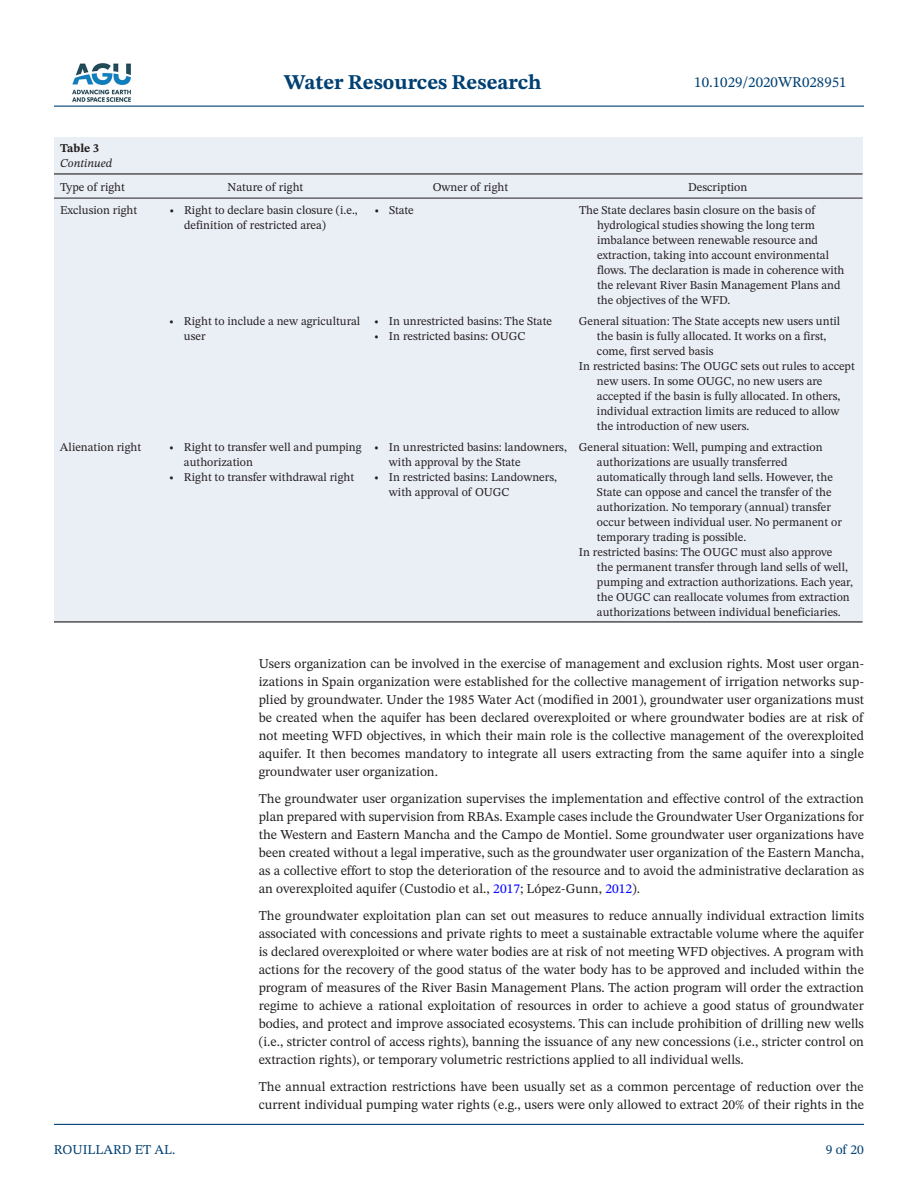
<style>
.page{position:relative;width:918px;height:1188px;background:#fff}
.page>*{position:absolute;margin:0;border:0;box-sizing:border-box;transform-origin:0 0}
.t1{font:700 21px "STIX Two Text";color:#004073}
.t2{font:15px "STIX Two Text";color:#004073}
.t3{font:13.5px/18px "STIX Two Text";color:#231f20;text-align:justify}
.t4{font:13.5px "STIX Two Text";color:#004073}
.t5{font:12px/15px "STIX Two Text";color:#231f20}
.t6{font:italic 12px "STIX Two Text";color:#231f20}
.t7{font:700 12px "STIX Two Text";color:#231f20}
.s1{color:#00f}
</style>
<div class="page">
<hr style="left:54px;top:106px;width:810px;height:1px;background:#004073">
<hr style="left:54px;top:1124px;width:810px;height:1px;background:#004073">
<img style="left:72px;top:63px;width:59px;height:39px">
<div style="left:54px;top:137px;width:808px;height:36px;background:#eaeef5"></div>
<div style="left:54px;top:173px;width:808px;height:449px;background:#eaeef5"></div>
<hr style="left:54px;top:173px;width:109px;height:2px;background:#231f20">
<hr style="left:54px;top:198px;width:109px;height:1px;background:#231f20">
<hr style="left:163px;top:173px;width:205px;height:2px;background:#231f20">
<hr style="left:163px;top:198px;width:205px;height:1px;background:#231f20">
<hr style="left:368px;top:173px;width:205px;height:2px;background:#231f20">
<hr style="left:368px;top:198px;width:205px;height:1px;background:#231f20">
<hr style="left:573px;top:173px;width:289px;height:2px;background:#231f20">
<hr style="left:573px;top:198px;width:289px;height:1px;background:#231f20">
<hr style="left:54px;top:621px;width:109px;height:1px;background:#231f20">
<hr style="left:163px;top:621px;width:205px;height:1px;background:#231f20">
<hr style="left:368px;top:621px;width:205px;height:1px;background:#231f20">
<hr style="left:573px;top:621px;width:289px;height:1px;background:#231f20">
<h1 class="t1" style="left:284px;top:67px;width:259px">Water Resources Research</h1>
<p class="t2" style="left:694px;top:72px;width:154px">10.1029/2020WR028951</p>
<p class="t7" style="left:60px;top:140px;width:41px">Table 3</p>
<p class="t6" style="left:60px;top:155px;width:54px">Continued</p>
<p class="t5" style="left:60px;top:179px;width:67px">Type of right</p>
<p class="t5" style="left:228px;top:179px;width:77px">Nature of right</p>
<p class="t5" style="left:433px;top:179px;width:77px">Owner of right</p>
<p class="t5" style="left:688px;top:179px;width:61px">Description</p>
<p class="t5" style="left:60px;top:202px;width:79px">Exclusion right</p>
<p class="t5" style="left:184px;top:202px;width:175px;text-indent:-15px">• Right to declare basin closure (i.e., definition of restricted area)</p>
<p class="t5" style="left:374px;top:202px;width:41px">• State</p>
<p class="t5" style="left:597px;top:202px;width:249px;text-indent:-18px">The State declares basin closure on the basis of hydrological studies showing the long term imbalance between renewable resource and extraction, taking into account environmental flows. The declaration is made in coherence with the relevant River Basin Management Plans and the objectives of the WFD.</p>
<p class="t5" style="left:184px;top:313px;width:178px;text-indent:-15px">• Right to include a new agricultural user</p>
<p class="t5" style="left:374px;top:313px;width:179px">• In unrestricted basins: The State</p>
<p class="t5" style="left:579px;top:313px;width:263px">General situation: The State accepts new users until</p>
<p class="t5" style="left:597px;top:328px;width:231px">the basin is fully allocated. It works on a first,</p>
<p class="t5" style="left:597px;top:343px;width:118px">come, first served basis</p>
<p class="t5" style="left:579px;top:358px;width:277px">In restricted basins: The OUGC sets out rules to accept</p>
<p class="t5" style="left:597px;top:373px;width:227px">new users. In some OUGC, no new users are</p>
<p class="t5" style="left:597px;top:388px;width:245px">accepted if the basin is fully allocated. In others,</p>
<p class="t5" style="left:597px;top:403px;width:244px">individual extraction limits are reduced to allow</p>
<p class="t5" style="left:597px;top:418px;width:154px">the introduction of new users.</p>
<p class="t5" style="left:374px;top:328px;width:153px">• In restricted basins: OUGC</p>
<p class="t5" style="left:60px;top:439px;width:83px">Alienation right</p>
<p class="t5" style="left:184px;top:439px;width:179px;text-indent:-15px">• Right to transfer well and pumping authorization</p>
<p class="t5" style="left:169px;top:469px;width:187px">• Right to transfer withdrawal right</p>
<p class="t5" style="left:389px;top:439px;width:179px;text-indent:-15px">• In unrestricted basins: landowners, with approval by the State</p>
<p class="t5" style="left:389px;top:469px;width:170px;text-indent:-15px">• In restricted basins: Landowners, with approval of OUGC</p>
<p class="t5" style="left:579px;top:439px;width:245px">General situation: Well, pumping and extraction</p>
<p class="t5" style="left:597px;top:454px;width:192px">authorizations are usually transferred</p>
<p class="t5" style="left:597px;top:469px;width:237px">automatically through land sells. However, the</p>
<p class="t5" style="left:597px;top:484px;width:236px">State can oppose and cancel the transfer of the</p>
<p class="t5" style="left:597px;top:499px;width:235px">authorization. No temporary (annual) transfer</p>
<p class="t5" style="left:597px;top:514px;width:246px">occur between individual user. No permanent or</p>
<p class="t5" style="left:597px;top:529px;width:151px">temporary trading is possible.</p>
<p class="t5" style="left:579px;top:544px;width:255px">In restricted basins: The OUGC must also approve</p>
<p class="t5" style="left:597px;top:559px;width:253px">the permanent transfer through land sells of well,</p>
<p class="t5" style="left:597px;top:574px;width:258px">pumping and extraction authorizations. Each year,</p>
<p class="t5" style="left:597px;top:589px;width:254px">the OUGC can reallocate volumes from extraction</p>
<p class="t5" style="left:597px;top:604px;width:245px">authorizations between individual beneficiaries.</p>
<p class="t4" style="left:54px;top:1140px;width:123px">ROUILLARD ET AL.</p>
<p class="t3" style="left:259px;top:655px;width:607px">Users organization can be involved in the exercise of management and exclusion rights. Most user organ&shy;izations in Spain organization were established for the collective management of irrigation networks sup&shy;plied by groundwater. Under the 1985 Water Act (modified in 2001), groundwater user organizations must be created when the aquifer has been declared overexploited or where groundwater bodies are at risk of not meeting WFD objectives, in which their main role is the collective management of the overexploited aquifer. It then becomes mandatory to integrate all users extracting from the same aquifer into a single groundwater user organization.</p>
<p class="t3" style="left:259px;top:790px;width:607px">The groundwater user organization supervises the implementation and effective control of the extraction plan prepared with supervision from RBAs. Example cases include the Groundwater User Organizations for the Western and Eastern Mancha and the Campo de Montiel. Some groundwater user organizations have been created without a legal imperative, such as the groundwater user organization of the Eastern Mancha, as a collective effort to stop the deterioration of the resource and to avoid the administrative declaration as an overexploited aquifer (Custodio et al., <span class="s1">2017</span>; López-Gunn, <span class="s1">2012</span>).</p>
<p class="t3" style="left:259px;top:907px;width:607px">The groundwater exploitation plan can set out measures to reduce annually individual extraction limits associated with concessions and private rights to meet a sustainable extractable volume where the aquifer is declared overexploited or where water bodies are at risk of not meeting WFD objectives. A program with actions for the recovery of the good status of the water body has to be approved and included within the program of measures of the River Basin Management Plans. The action program will order the extraction regime to achieve a rational exploitation of resources in order to achieve a good status of groundwater bodies, and protect and improve associated ecosystems. This can include prohibition of drilling new wells (i.e., stricter control of access rights), banning the issuance of any new concessions (i.e., stricter control on extraction rights), or temporary volumetric restrictions applied to all individual wells.</p>
<p class="t3" style="left:259px;top:1078px;width:607px">The annual extraction restrictions have been usually set as a common percentage of reduction over the current individual pumping water rights (e.g., users were only allowed to extract 20% of their rights in the</p>
<p class="t4" style="left:826px;top:1140px;width:40px">9 of 20</p>
</div>
